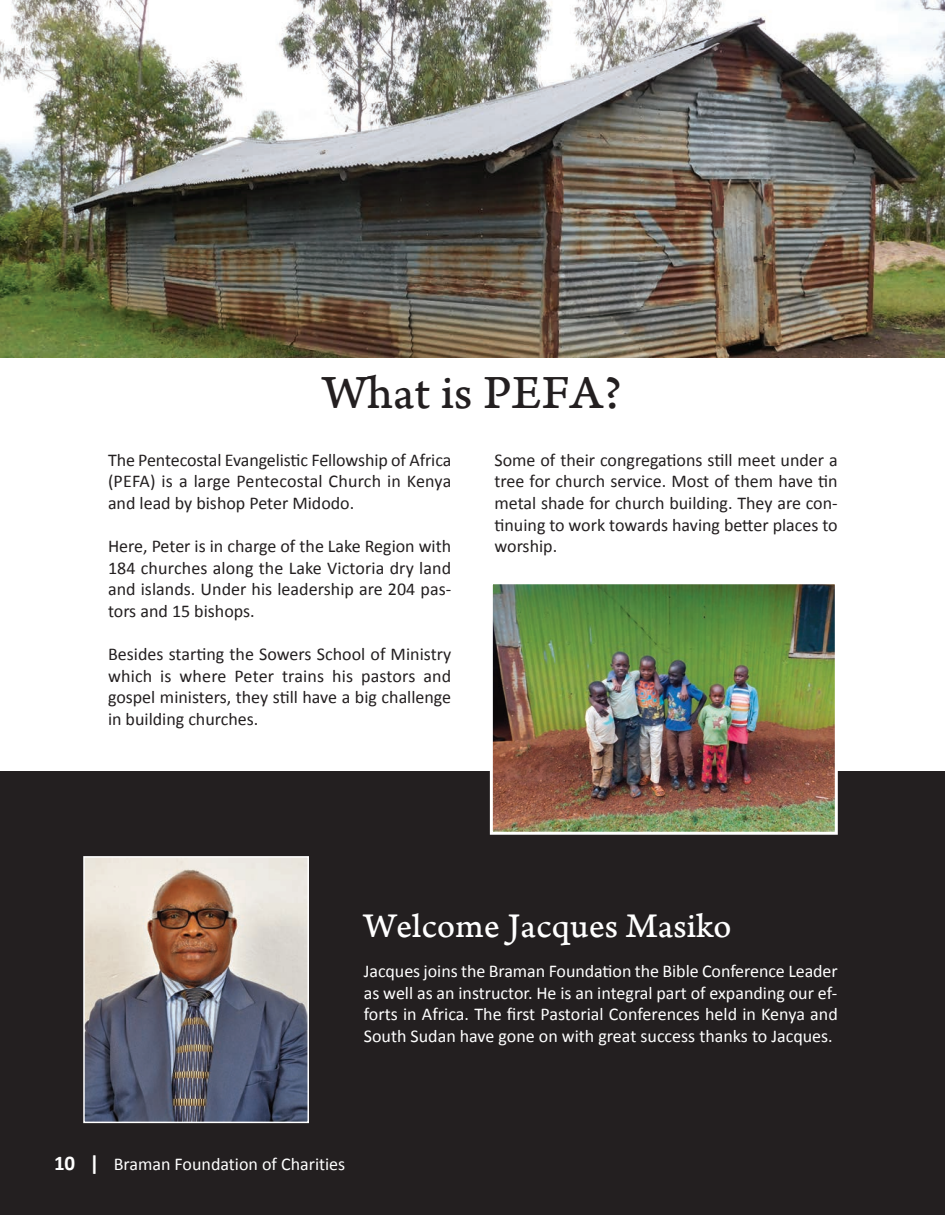
<style>
.page{position:relative;width:945px;height:1215px;background:#fff}
.page>*{position:absolute;margin:0;border:0;box-sizing:border-box;transform-origin:0 0}
.t1{font:49.5px "Arno Pro Caption";color:#231f20}
.t2{font:36px "Arno Pro Caption";color:#fff}
.t3{font:18px/21.6px "Calibri";color:#231f20;text-align:justify}
.t4{font:18px/21.6px "Calibri";color:#fff;text-align:justify}
.s1{font-weight:700;font-size:21px}
</style>
<div class="page">
<div style="left:0;top:772px;width:945px;height:443px;background:#231f20"></div>
<img style="left:86px;top:859px;width:220px;height:261px">
<div style="left:83px;top:856px;width:226px;height:267px;border:2px solid #fff"></div>
<img style="left:0;top:0;width:945px;height:357px">
<img style="left:494px;top:585px;width:340px;height:246px">
<div style="left:490px;top:581px;width:348px;height:254px;border:3px solid #fff"></div>
<h1 class="t1" style="left:323px;top:375px;width:301px">What is PEFA?</h1>
<p class="t3" style="left:108px;top:450px;width:345px">The Pentecostal Evangelistic Fellowship of Africa (PEFA) is a large Pentecostal Church in Kenya and lead by bishop Peter Midodo.</p>
<p class="t3" style="left:108px;top:537px;width:345px">Here, Peter is in charge of the Lake Region with 184 churches along the Lake Victoria dry land and islands. Under his leadership are 204 pas&shy;tors and 15 bishops.</p>
<p class="t3" style="left:108px;top:645px;width:345px">Besides starting the Sowers School of Ministry which is where Peter trains his pastors and gospel ministers, they still have a big challenge in building churches.</p>
<p class="t3" style="left:495px;top:450px;width:345px">Some of their congregations still meet under a tree for church service. Most of them have tin metal shade for church building. They are con&shy;tinuing to work towards having better places to worship.</p>
<h2 class="t2" style="left:364px;top:913px;width:369px">Welcome Jacques Masiko</h2>
<p class="t4" style="left:364px;top:962px;width:476px">Jacques joins the Braman Foundation the Bible Conference Leader as well as an instructor. He is an integral part of expanding our ef&shy;forts in Africa. The first Pastorial Conferences held in Kenya and South Sudan have gone on with great success thanks to Jacques.</p>
<p class="t4" style="left:54px;top:1155px;width:293px"><span class="s1">10 |</span> Braman Foundation of Charities</p>
</div>
